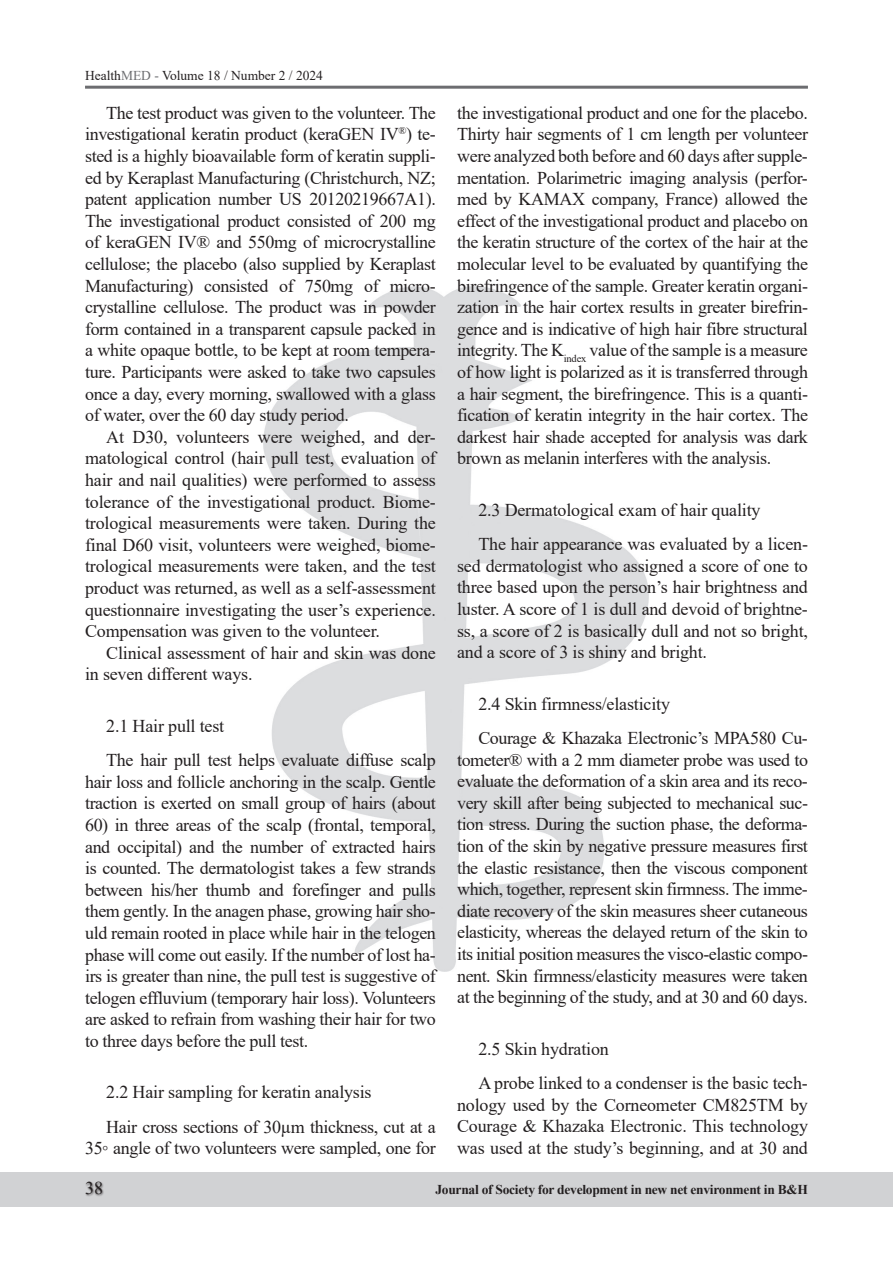
<style>
.page{position:relative;width:893px;height:1263px;background:#fff}
.page>*{position:absolute;margin:0;border:0;box-sizing:border-box;transform-origin:0 0}
.t1{font:18px/21.6px "Times New Roman";letter-spacing:-.02em;color:#231f20;text-align:justify}
.t2{font:700 13.5px "Times New Roman";letter-spacing:-.02em;color:#231f20}
.t3{font:13.5px "Times New Roman";color:#231f20}
.s1{color:#6c6d70}
</style>
<div class="page">
<div style="left:0;top:1172px;width:893px;height:34px;background:#d1d2d4"></div>
<hr style="left:892px;top:1171px;width:1px;height:34px;background:#d1d2d4">
<div style="left:85px;top:1181px;width:19px;height:15px;background:#231f20;opacity:.75"></div>
<hr style="left:85px;top:86px;width:723px;height:3px;background:#6c6d70">
<img style="left:264px;top:286px;width:384px;height:686px">
<p class="t3" style="left:85px;top:66px;width:239px">Health<span class="s1">MED -</span> Volume 18 / Number 2 / 2024</p>
<p class="t1" style="left:85px;top:101px;width:352px;text-indent:21px">The test product was given to the volunteer. The investigational keratin product (keraGEN IV<sup>®</sup>) te&shy;sted is a highly bioavailable form of keratin suppli&shy;ed by Keraplast Manufacturing (Christchurch, NZ; patent application number US 20120219667A1).<br>The investigational product consisted of 200 mg of keraGEN IV® and 550mg of microcrystalline cellulose; the placebo (also supplied by Keraplast Manufacturing) consisted of 750mg of micro&shy;crystalline cellulose. The product was in powder form contained in a transparent capsule packed in a white opaque bottle, to be kept at room tempera&shy;ture. Participants were asked to take two capsules once a day, every morning, swallowed with a glass of water, over the 60 day study period.</p>
<p class="t1" style="left:85px;top:425px;width:352px;text-indent:21px">At D30, volunteers were weighed, and der&shy;matological control (hair pull test, evaluation of hair and nail qualities) were performed to assess tolerance of the investigational product. Biome&shy;trological measurements were taken. During the final D60 visit, volunteers were weighed, biome&shy;trological measurements were taken, and the test product was returned, as well as a self-assessment questionnaire investigating the user’s experience.<br>Compensation was given to the volunteer.</p>
<p class="t1" style="left:85px;top:641px;width:352px;text-indent:21px">Clinical assessment of hair and skin was done in seven different ways.</p>
<p class="t1" style="left:106px;top:708px;width:331px;line-height:34.3px">2.1 Hair pull test<br>The hair pull test helps evaluate diffuse scalp</p>
<p class="t1" style="left:85px;top:770px;width:352px">hair loss and follicle anchoring in the scalp. Gentle traction is exerted on small group of hairs (about</p>
<p class="t1" style="left:85px;top:814px;width:352px">60) in three areas of the scalp (frontal, temporal, and occipital) and the number of extracted hairs is counted. The dermatologist takes a few strands between his/her thumb and forefinger and pulls them gently. In the anagen phase, growing hair sho&shy;uld remain rooted in place while hair in the telogen phase will come out easily. If the number of lost ha&shy;irs is greater than nine, the pull test is suggestive of telogen effluvium (temporary hair loss). Volunteers are asked to refrain from washing their hair for two to three days before the pull test.</p>
<p class="t1" style="left:106px;top:1075px;width:331px;line-height:34.3px">2.2 Hair sampling for keratin analysis<br>Hair cross sections of 30µm thickness, cut at a</p>
<p class="t1" style="left:85px;top:1137px;width:352px">35◦ angle of two volunteers were sampled, one for</p>
<p class="t1" style="left:457px;top:101px;width:352px">the investigational product and one for the placebo.<br>Thirty hair segments of 1 cm length per volunteer were analyzed both before and 60 days after supple&shy;mentation. Polarimetric imaging analysis (perfor&shy;med by KAMAX company, France) allowed the effect of the investigational product and placebo on the keratin structure of the cortex of the hair at the molecular level to be evaluated by quantifying the birefringence of the sample. Greater keratin organi&shy;zation in the hair cortex results in greater birefrin&shy;gence and is indicative of high hair fibre structural integrity. The K<sub>index</sub> value of the sample is a measure of how light is polarized as it is transferred through a hair segment, the birefringence. This is a quanti&shy;fication of keratin integrity in the hair cortex. The darkest hair shade accepted for analysis was dark brown as melanin interferes with the analysis.</p>
<p class="t1" style="left:478px;top:492px;width:331px;line-height:34.3px">2.3 Dermatological exam of hair quality<br>The hair appearance was evaluated by a licen-</p>
<p class="t1" style="left:457px;top:554px;width:352px">sed dermatologist who assigned a score of one to three based upon the person’s hair brightness and luster. A score of 1 is dull and devoid of brightne&shy;ss, a score of 2 is basically dull and not so bright, and a score of 3 is shiny and bright.</p>
<p class="t1" style="left:478px;top:686px;width:331px;line-height:34.3px">2.4 Skin firmness/elasticity<br>Courage &amp; Khazaka Electronic’s MPA580 Cu-</p>
<p class="t1" style="left:457px;top:748px;width:352px">tometer® with a 2 mm diameter probe was used to evaluate the deformation of a skin area and its reco&shy;very skill after being subjected to mechanical suc&shy;tion stress. During the suction phase, the deforma&shy;tion of the skin by negative pressure measures first the elastic resistance, then the viscous component which, together, represent skin firmness. The imme&shy;diate recovery of the skin measures sheer cutaneous elasticity, whereas the delayed return of the skin to its initial position measures the visco-elastic compo&shy;nent. Skin firmness/elasticity measures were taken at the beginning of the study, and at 30 and 60 days.</p>
<p class="t1" style="left:478px;top:1031px;width:331px;line-height:34.3px">2.5 Skin hydration<br>A probe linked to a condenser is the basic tech-</p>
<p class="t1" style="left:457px;top:1093px;width:352px">nology used by the Corneometer CM825TM by Courage &amp; Khazaka Electronic. This technology was used at the study’s beginning, and at 30 and</p>
<p class="t1" style="left:85px;top:1177px;width:19px">38</p>
<p class="t2" style="left:435px;top:1179px;width:374px">Journal of Society for development in new net environment in B&amp;H</p>
</div>
